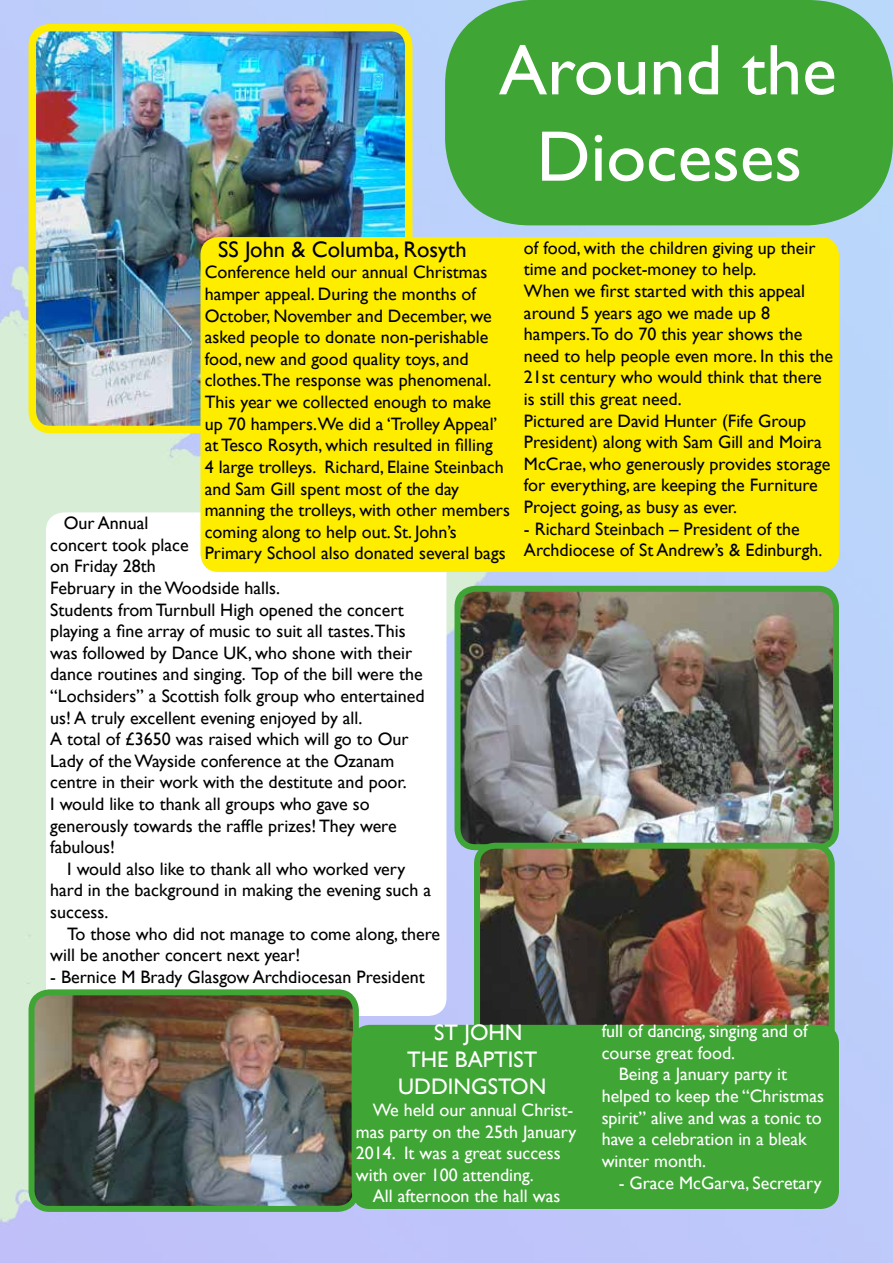
<style>
.page{position:relative;width:893px;height:1263px;background:#fff}
.page>*{position:absolute;margin:0;border:0;box-sizing:border-box;transform-origin:0 0}
.t1{font:72px/86.4px "Gill Sans";color:#fff;text-align:center}
.t2{font:22.5px/27px "Gill Sans";color:#fff;text-align:center}
.t3{font:22.5px "Gill Sans";color:#000}
.t4{font:18px/21.6px "Gill Sans";color:#000}
.t5{font:18px/21.6px "Gill Sans";color:#fff}
</style>
<div class="page">
<img style="left:0;top:0;width:893px;height:1263px">
<div style="left:46px;top:512px;width:400px;height:504px;background:#fff;border-radius:18px"></div>
<div style="left:445px;top:0;width:448px;height:225px;background:#3fa535;border-radius:85px"></div>
<img style="left:32px;top:28px;width:376px;height:401px">
<div style="left:29px;top:24px;width:383px;height:409px;border:8px solid #ffed00;border-radius:18px"></div>
<div style="left:200px;top:237px;width:639px;height:335px;background:#ffed00;border-radius:18px"></div>
<img style="left:457px;top:589px;width:379px;height:258px">
<div style="left:454px;top:586px;width:385px;height:264px;border:6px solid #3fa535;border-radius:18px"></div>
<img style="left:477px;top:846px;width:355px;height:180px">
<div style="left:474px;top:843px;width:361px;height:254px;border:6px solid #3fa535;border-radius:18px"></div>
<img style="left:32px;top:992px;width:324px;height:217px">
<div style="left:29px;top:989px;width:330px;height:223px;border:6px solid #3fa535;border-radius:18px"></div>
<div style="left:352px;top:1025px;width:487px;height:184px;background:#3fa535;border-radius:18px"></div>
<h1 class="t1" style="left:499px;top:28px;width:339px">Around the<br>Dioceses</h1>
<p class="t3" style="left:218px;top:236px;width:250px">SS John &amp; Columba, Rosyth</p>
<p class="t4" style="left:205px;top:262px;width:307px">Conference held our annual Christmas hamper appeal. During the months of October, November and December, we asked people to donate non-perishable food, new and good quality toys, and clothes.The response was phenomenal.<br>This year we collected enough to make up 70 hampers.We did a ‘Trolley Appeal’ at Tesco Rosyth, which resulted in filling<br>4 large trolleys. Richard, Elaine Steinbach and Sam Gill spent most of the day manning the trolleys, with other members coming along to help out. St. John’s Primary School also donated several bags</p>
<p class="t4" style="left:50px;top:513px;width:376px;text-indent:14px">Our Annual<br>concert took place<br>on Friday 28th<br>February in the Woodside halls.<br>Students from Turnbull High opened the concert playing a fine array of music to suit all tastes.This was followed by Dance UK, who shone with their dance routines and singing. Top of the bill were the “Lochsiders” a Scottish folk group who entertained us! A truly excellent evening enjoyed by all.<br>A total of £3650 was raised which will go to Our Lady of the Wayside conference at the Ozanam centre in their work with the destitute and poor.<br>I would like to thank all groups who gave so generously towards the raffle prizes! They were fabulous!</p>
<p class="t4" style="left:50px;top:858px;width:382px;text-indent:17px">I would also like to thank all who worked very hard in the background in making the evening such a success.</p>
<p class="t4" style="left:50px;top:923px;width:391px;text-indent:17px">To those who did not manage to come along, there will be another concert next year!</p>
<p class="t4" style="left:50px;top:966px;width:376px">- Bernice M Brady Glasgow Archdiocesan President</p>
<p class="t4" style="left:524px;top:237px;width:311px">of food, with the children giving up their time and pocket-money to help.<br>When we first started with this appeal around 5 years ago we made up 8 hampers.To do 70 this year shows the need to help people even more. In this the 21st century who would think that there is still this great need.<br>Pictured are David Hunter (Fife Group President) along with Sam Gill and Moira McCrae, who generously provides storage for everything, are keeping the Furniture Project going, as busy as ever.</p>
<p class="t4" style="left:524px;top:518px;width:300px">- Richard Steinbach – President of the<br>Archdiocese of St Andrew’s &amp; Edinburgh.</p>
<p class="t2" style="left:398px;top:1020px;width:150px">ST JOHN<br>THE BAPTIST<br>UDDINGSTON</p>
<p class="t5" style="left:356px;top:1099px;width:222px;text-indent:17px">We held our annual Christ&shy;mas party on the 25th January<br>2014. It was a great success with over 100 attending.</p>
<p class="t5" style="left:373px;top:1186px;width:189px">All afternoon the hall was</p>
<p class="t5" style="left:602px;top:1021px;width:207px">full of dancing, singing and of course great food.</p>
<p class="t5" style="left:602px;top:1064px;width:224px;text-indent:17px">Being a January party it helped to keep the “Christmas spirit” alive and was a tonic to have a celebration in a bleak winter month.</p>
<p class="t5" style="left:619px;top:1172px;width:205px">- Grace McGarva, Secretary</p>
</div>
